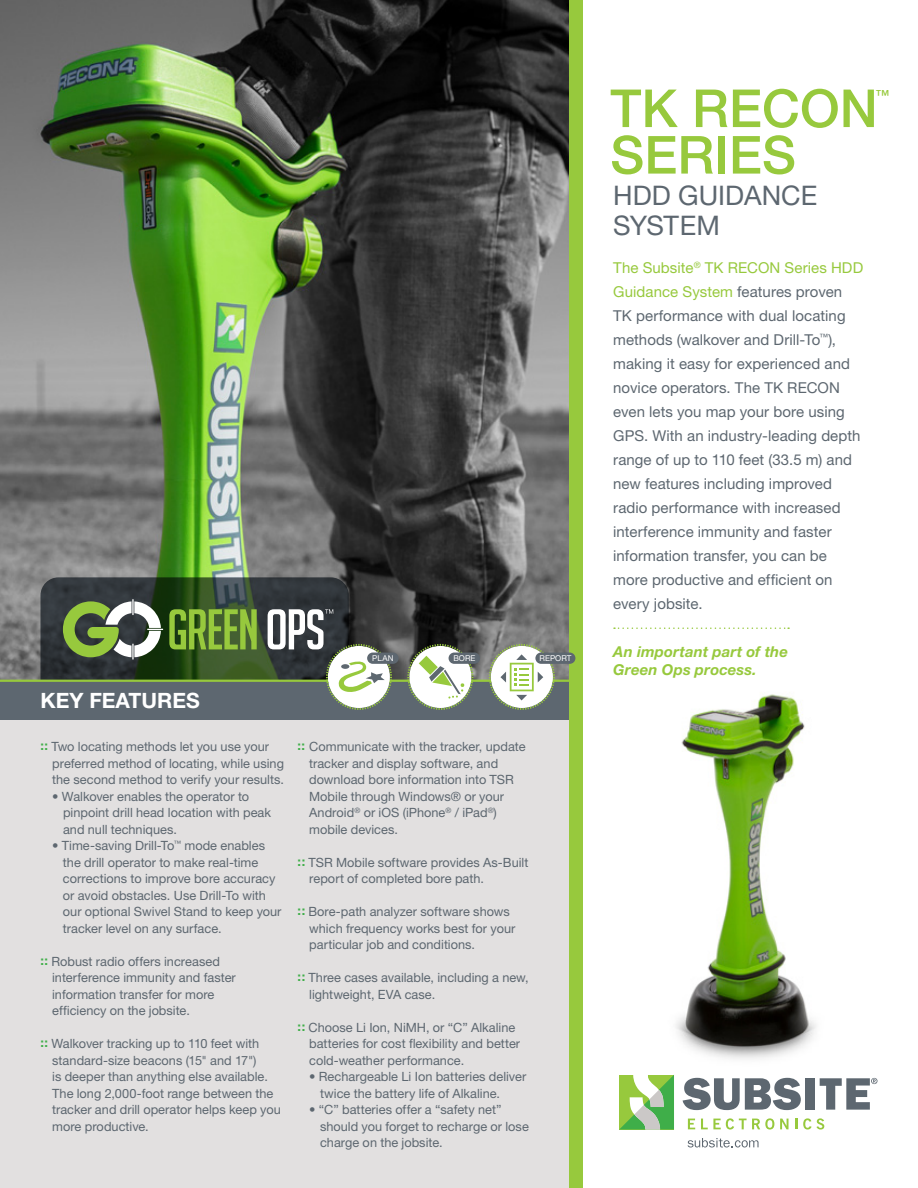
<style>
.page{position:relative;width:918px;height:1188px;background:#fff}
.page>*{position:absolute;margin:0;border:0;box-sizing:border-box;transform-origin:0 0}
.t1{font:500 52.5px "Helvetica Neue LT Std";color:#97c93d}
.t2{font:27px/30px "Helvetica Neue LT Std";color:#5d6770}
.t3{font:700 21.15px "Helvetica Neue LT Std";color:#fff}
.t4{font:15px/24px "Helvetica Neue LT Std";letter-spacing:.005em;color:#5d6770}
.t5{font:italic 700 15px/18px "Helvetica Neue LT Std";letter-spacing:.01em;color:#97c93d}
.t6{font:500 13.95px "Helvetica Neue LT Std";color:#97c93d}
.t7{font:12.75px/16.5px "Helvetica Neue LT Std";color:#5d6770}
.t8{font:8.1px "Helvetica Neue LT Std";color:#fff}
.s1{font-weight:700;color:#3fae49}
.s2{color:#97c93d}
</style>
<div class="page">
<img style="left:676px;top:694px;width:202px;height:392px">
<img style="left:0;top:0;width:569px;height:680px">
<div style="left:0;top:703px;width:575px;height:485px;background:#e2e0e0"></div>
<svg style="left:40px;top:577px;width:309px;height:123px;background:#303f31"></svg>
<div style="left:0;top:681px;width:575px;height:39px;background:#5d6770"></div>
<div style="left:569px;top:0;width:13px;height:1188px;background:#97c93d"></div>
<hr style="left:0;top:680px;width:574px;height:2px;background:#97c93d">
<svg style="left:169px;top:609px;width:88px;height:40px;background:#6e9833"></svg>
<svg style="left:63px;top:599px;width:100px;height:61px"></svg>
<svg style="left:268px;top:609px;width:65px;height:40px"></svg>
<div style="left:328px;top:646px;width:62px;height:62px;background:#fff;border-radius:50%"></div>
<div style="left:326px;top:644px;width:66px;height:66px;border:2px dashed #97c93d;border-radius:50%"></div>
<svg style="left:338px;top:661px;width:47px;height:31px"></svg>
<div style="left:341px;top:664px;width:8px;height:5px;background:#5e6870;border-radius:50%"></div>
<div style="left:367px;top:653px;width:32px;height:11px;background:#5d6770;border-radius:6px"></div>
<div style="left:409px;top:646px;width:62px;height:62px;background:#fff;border-radius:50%"></div>
<div style="left:407px;top:644px;width:66px;height:66px;border:2px dashed #97c93d;border-radius:50%"></div>
<svg style="left:419px;top:656px;width:45px;height:43px"></svg>
<div style="left:449px;top:653px;width:31px;height:11px;background:#5d6770;border-radius:6px"></div>
<div style="left:491px;top:646px;width:62px;height:62px;background:#fff;border-radius:50%"></div>
<div style="left:489px;top:644px;width:66px;height:66px;border:2px dashed #97c93d;border-radius:50%"></div>
<svg style="left:500px;top:654px;width:43px;height:46px"></svg>
<div style="left:535px;top:653px;width:40px;height:11px;background:#5d6770;border-radius:6px"></div>
<svg style="left:614px;top:627px;width:175px;height:2px"></svg>
<svg style="left:683px;top:1078px;width:118px;height:32px"></svg>
<div style="left:805px;top:1078px;width:10px;height:32px;background:#5d6770"></div>
<svg style="left:688px;top:1119px;width:7px;height:10px"></svg>
<svg style="left:701px;top:1118px;width:73px;height:12px"></svg>
<svg style="left:780px;top:1119px;width:9px;height:10px"></svg>
<svg style="left:795px;top:1119px;width:2px;height:10px"></svg>
<svg style="left:803px;top:1118px;width:21px;height:12px"></svg>
<svg style="left:619px;top:1075px;width:55px;height:54px"></svg>
<svg style="left:820px;top:1078px;width:57px;height:32px"></svg>
<svg style="left:688px;top:1138px;width:71px;height:10px"></svg>
<h3 class="t3" style="left:40px;top:687px;width:161px">KEY FEATURES</h3>
<p class="t7" style="left:52px;top:738px;width:233px;text-indent:-12px"><span class="s1">::</span> Two locating methods let you use your preferred method of locating, while using the second method to verify your results.</p>
<p class="t7" style="left:63px;top:788px;width:210px;text-indent:-11px">• Walkover enables the operator to pinpoint drill head location with peak and null techniques.</p>
<p class="t7" style="left:63px;top:837px;width:220px;text-indent:-11px">• Time-saving Drill-To<sup>™</sup> mode enables the drill operator to make real-time corrections to improve bore accuracy or avoid obstacles. Use Drill-To with our optional Swivel Stand to keep your tracker level on any surface.</p>
<p class="t7" style="left:52px;top:953px;width:185px;text-indent:-12px"><span class="s1">::</span> Robust radio offers increased interference immunity and faster information transfer for more efficiency on the jobsite.</p>
<p class="t7" style="left:52px;top:1035px;width:230px;text-indent:-12px"><span class="s1">::</span> Walkover tracking up to 110 feet with standard-size beacons (15" and 17")<br>is deeper than anything else available.<br>The long 2,000-foot range between the tracker and drill operator helps keep you more productive.</p>
<p class="t8" style="left:372px;top:653px;width:23px">PLAN</p>
<p class="t8" style="left:453px;top:653px;width:24px">BORE</p>
<p class="t8" style="left:540px;top:653px;width:33px">REPORT</p>
<p class="t7" style="left:309px;top:738px;width:218px;text-indent:-12px"><span class="s1">::</span> Communicate with the tracker, update tracker and display software, and download bore information into TSR<br>Mobile through Windows® or your<br>Android<sup>®</sup> or iOS (iPhone<sup>®</sup> / iPad<sup>®</sup>) mobile devices.</p>
<p class="t7" style="left:309px;top:854px;width:221px;text-indent:-12px"><span class="s1">::</span> TSR Mobile software provides As-Built report of completed bore path.</p>
<p class="t7" style="left:309px;top:903px;width:208px;text-indent:-12px"><span class="s1">::</span> Bore-path analyzer software shows which frequency works best for your particular job and conditions.</p>
<p class="t7" style="left:309px;top:969px;width:221px;text-indent:-12px"><span class="s1">::</span> Three cases available, including a new, lightweight, EVA case.</p>
<p class="t7" style="left:309px;top:1019px;width:213px;text-indent:-12px"><span class="s1">::</span> Choose Li Ion, NiMH, or “C” Alkaline batteries for cost flexibility and better cold-weather performance.</p>
<p class="t7" style="left:320px;top:1068px;width:208px;text-indent:-11px">• Rechargeable Li Ion batteries deliver twice the battery life of Alkaline.</p>
<p class="t7" style="left:320px;top:1101px;width:210px;text-indent:-11px">• “C” batteries offer a “safety net” should you forget to recharge or lose charge on the jobsite.</p>
<h1 class="t1" style="left:610px;top:77px;width:269px">TK RECON</h1>
<p class="t6" style="left:876px;top:86px;width:15px">™</p>
<h1 class="t1" style="left:610px;top:124px;width:187px">SERIES</h1>
<h2 class="t2" style="left:613px;top:180px;width:205px">HDD GUIDANCE<br>SYSTEM</h2>
<p class="t4" style="left:613px;top:255px;width:251px"><span class="s2">The Subsite</span><sup>®</sup> <span class="s2">TK RECON Series HDD<br>Guidance System</span> features proven<br>TK performance with dual locating methods (walkover and Drill-To<sup>™</sup>), making it easy for experienced and novice operators. The TK RECON even lets you map your bore using<br>GPS. With an industry-leading depth range of up to 110 feet (33.5 m) and new features including improved radio performance with increased interference immunity and faster information transfer, you can be more productive and efficient on every jobsite.</p>
<p class="t5" style="left:613px;top:642px;width:176px">An important part of the<br>Green Ops process.</p>
</div>
